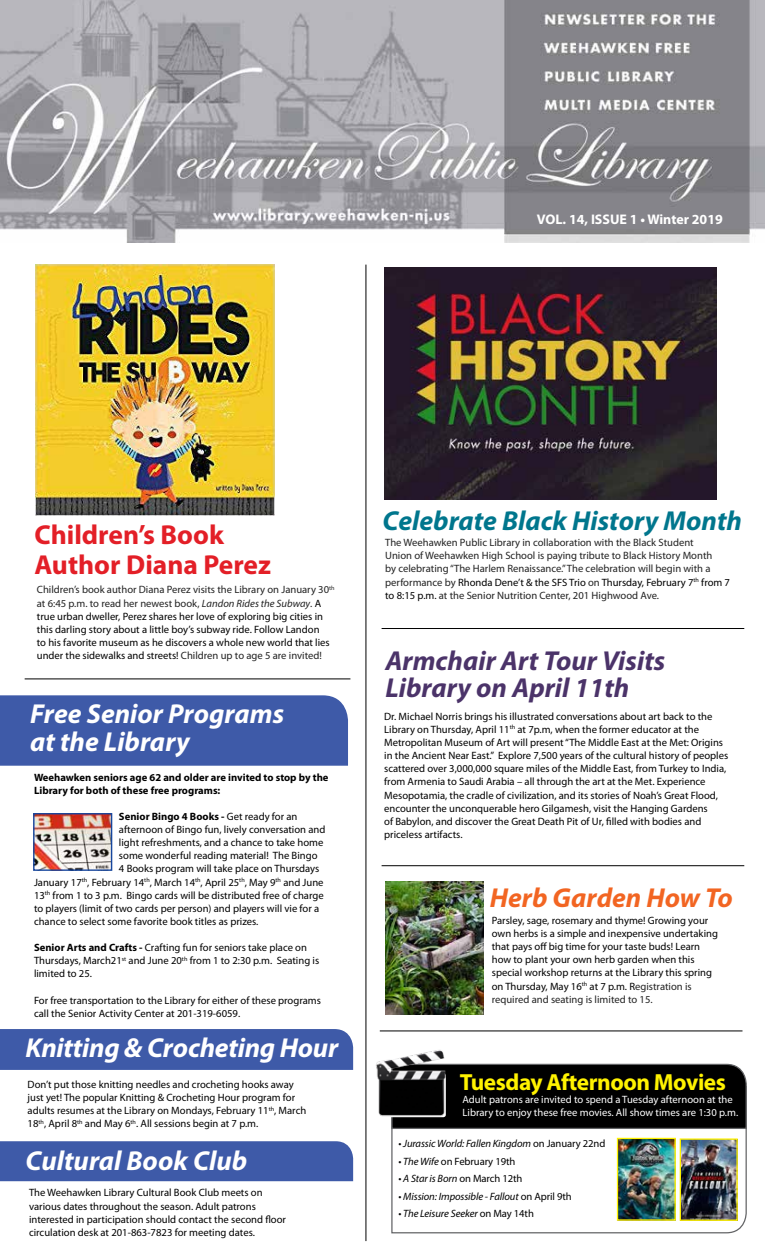
<style>
.page{position:relative;width:765px;height:1260px;background:#fff}
.page>*{position:absolute;margin:0;border:0;box-sizing:border-box;transform-origin:0 0}
.t1{font:italic 700 27.5px/27.5px "Myriad Pro";color:#fff}
.t2{font:italic 700 27.5px/27.5px "Myriad Pro";color:#4b3369}
.t3{font:700 27.5px/30px "Myriad Pro";color:#e31f27}
.t4{font:italic 700 27.5px "Myriad Pro";color:#00768d}
.t5{font:italic 700 27.5px "Myriad Pro";color:#f26522}
.t6{font:700 23.38px "Myriad Pro";letter-spacing:-.02em;color:#fff200}
.t7{font:700 14px "Myriad Pro";color:#fff}
.t8{font:10.62px/13.1px "Myriad Pro";color:#000}
.t9{font:10.62px/13.1px "Myriad Pro";color:#222}
.t10{font:italic 10.62px "Myriad Pro";letter-spacing:-.01em;color:#000}
.t11{font:700 10.62px/13.1px "Myriad Pro";color:#000}
.t12{font:10.62px/13.1px "Myriad Pro";color:#fff}
.s1{color:#222}
.s2{font-style:italic;color:#222}
.s3{font-weight:400}
.s4{font-weight:700}
.s5{color:#000}
.s6{font-style:normal}
.s7{font-style:italic}
</style>
<div class="page">
<img style="left:0;top:0;width:765px;height:242px">
<div style="left:0;top:695px;width:348px;height:71px;background:#3e5aa8"></div>
<div style="left:0;top:1029px;width:353px;height:41px;background:#3e5aa8"></div>
<div style="left:0;top:1141px;width:353px;height:40px;background:#3e5aa8"></div>
<img style="left:35px;top:815px;width:75px;height:54px">
<div style="left:33px;top:813px;width:79px;height:58px;border:1px solid #17479e"></div>
<hr style="left:380px;top:1031px;width:362px;height:1px;background:#000">
<img style="left:35px;top:264px;width:239px;height:252px">
<img style="left:384px;top:267px;width:333px;height:232px">
<svg style="left:391px;top:1130px;width:356px;height:104px"></svg>
<svg style="left:391px;top:1063px;width:356px;height:67px;background:#0b0b0c"></svg>
<img style="left:376px;top:1050px;width:76px;height:70px">
<img style="left:619px;top:1140px;width:55px;height:79px">
<div style="left:617px;top:1138px;width:59px;height:83px;border:1px solid #fff200"></div>
<img style="left:682px;top:1140px;width:54px;height:79px">
<div style="left:680px;top:1138px;width:58px;height:83px;border:1px solid #fff200"></div>
<img style="left:386px;top:881px;width:97px;height:133px">
<hr style="left:366px;top:265px;width:1px;height:976px;background:#000">
<hr style="left:382px;top:865px;width:362px;height:1px;background:#000">
<hr style="left:382px;top:628px;width:362px;height:1px;background:#000">
<hr style="left:25px;top:679px;width:325px;height:1px;background:#000">
<h3 class="t7" style="left:537px;top:211px;width:188px">VOL. 14, ISSUE 1 • Winter 2019</h3>
<h1 class="t3" style="left:34px;top:521px;width:238px">Children’s Book<br>Author Diana Perez</h1>
<p class="t8" style="left:37px;top:584px;width:299px"><span class="s1">Children’s book author Diana Perez visits the Library on January 30</span><sup>th </sup><span class="s1">at 6:45 p.m. to read her newest book,</span> <span class="s2">Landon Rides the Subway</span><span class="s1">.</span> A true urban dweller, Perez shares her love of exploring big cities in this darling story about a little boy’s subway ride. Follow Landon<br>to his favorite museum as he discovers a whole new world that lies under the sidewalks and streets! <span class="s1">Children up to age 5 are invited!</span></p>
<h1 class="t1" style="left:30px;top:701px;width:255px">Free Senior Programs at the Library</h1>
<p class="t11" style="left:34px;top:771px;width:296px">Weehawken seniors age 62 and older are invited to stop by the<br>Library for both of these free programs:</p>
<p class="t11" style="left:119px;top:810px;width:180px">Senior Bingo 4 Books - <span class="s3">Get ready for an</span></p>
<p class="t8" style="left:119px;top:823px;width:208px">afternoon of Bingo fun, lively conversation and</p>
<p class="t8" style="left:119px;top:836px;width:206px">light refreshments, and a chance to take home</p>
<p class="t8" style="left:119px;top:849px;width:200px">some wonderful reading material! The Bingo</p>
<p class="t8" style="left:119px;top:863px;width:202px">4 Books program will take place on Thursdays</p>
<p class="t8" style="left:34px;top:876px;width:291px">January 17<sup>th</sup>, February 14<sup>th</sup>, March 14<sup>th</sup>, April 25<sup>th</sup>, May 9<sup>th</sup> and June</p>
<p class="t8" style="left:34px;top:889px;width:291px">13<sup>th</sup> from 1 to 3 p.m. Bingo cards will be distributed free of charge</p>
<p class="t8" style="left:34px;top:902px;width:287px">to players (limit of two cards per person) and players will vie for a</p>
<p class="t8" style="left:34px;top:915px;width:226px">chance to select some favorite book titles as prizes.</p>
<p class="t8" style="left:34px;top:941px;width:287px"><span class="s4">Senior Arts and Crafts -</span> Crafting fun for seniors take place on<br>Thursdays, March21<sup>st</sup> and June 20<sup>th</sup> from 1 to 2:30 p.m. Seating is limited to 25.</p>
<p class="t8" style="left:34px;top:994px;width:288px">For free transportation to the Library for either of these programs call the Senior Activity Center at 201-319-6059.</p>
<h1 class="t1" style="left:25px;top:1035px;width:314px">Knitting &amp; Crocheting Hour</h1>
<p class="t8" style="left:28px;top:1078px;width:280px">Don’t put those knitting needles and crocheting hooks away just yet! The popular Knitting &amp; Crocheting Hour program for adults resumes at the Library on Mondays, February 11<sup>th</sup>, March 18<sup>th</sup>, April 8<sup>th</sup> and May 6<sup>th</sup>. All sessions begin at 7 p.m.</p>
<h1 class="t1" style="left:25px;top:1147px;width:223px">Cultural Book Club</h1>
<p class="t8" style="left:29px;top:1187px;width:259px">The Weehawken Library Cultural Book Club meets on various dates throughout the season. Adult patrons interested in participation should contact the second floor circulation desk at 201-863-7823 for meeting dates.</p>
<h1 class="t4" style="left:383px;top:506px;width:361px">Celebrate Black History Month</h1>
<p class="t9" style="left:385px;top:536px;width:346px">The Weehawken Public Library in collaboration with the Black Student<br>Union of Weehawken High School is paying tribute to Black History Month<br>by celebrating “The Harlem Renaissance.” The celebration will begin with a performance by <span class="s5">Rhonda Dene’t &amp; the SFS Trio</span> on <span class="s5">Thursday, February 7</span><sup>th</sup> <span class="s5">from 7 to 8:15 p.m.</span> at the Senior Nutrition Center, 201 Highwood Ave.</p>
<h1 class="t2" style="left:385px;top:647px;width:281px">Armchair Art Tour Visits<br>Library on April 11th</h1>
<p class="t8" style="left:384px;top:710px;width:346px">Dr. Michael Norris brings his illustrated conversations about art back to the Library on Thursday, April 11<sup>th</sup> at 7p.m, when the former educator at the Metropolitan Museum of Art will present “The Middle East at the Met: Origins in the Ancient Near East.” Explore 7,500 years of the cultural history of peoples scattered over 3,000,000 square miles of the Middle East, from Turkey to India, from Armenia to Saudi Arabia – all through the art at the Met. Experience Mesopotamia, the cradle of civilization, and its stories of Noah’s Great Flood, encounter the unconquerable hero Gilgamesh, visit the Hanging Gardens<br>of Babylon, and discover the Great Death Pit of Ur, filled with bodies and priceless artifacts.</p>
<h1 class="t5" style="left:490px;top:883px;width:245px">Herb Garden How To</h1>
<p class="t8" style="left:492px;top:914px;width:228px">Parsley, sage, rosemary and thyme! Growing your own herbs is a simple and inexpensive undertaking that pays off big time for your taste buds! Learn how to plant your own herb garden when this special workshop returns at the Library this spring on Thursday, May 16<sup>th</sup> at 7 p.m. R<span class="s1">egistration is required and seating is limited to 15.</span></p>
<h2 class="t6" style="left:460px;top:1069px;width:268px">Tuesday Afternoon Movies</h2>
<p class="t12" style="left:463px;top:1093px;width:277px">Adult patrons are invited to spend a Tuesday afternoon at the<br>Library to enjoy these free movies. All show times are 1:30 p.m.</p>
<p class="t10" style="left:399px;top:1138px;width:208px">• Jurassic World: Fallen Kingdom <span class="s6">on January 22nd</span></p>
<p class="t8" style="left:399px;top:1155px;width:118px"><span class="s7">• The Wife</span> on February 19th</p>
<p class="t10" style="left:399px;top:1173px;width:125px">• A Star is Born <span class="s6">on March 12th</span></p>
<p class="t10" style="left:399px;top:1191px;width:175px">• Mission: Impossible - Fallout <span class="s6">on April 9th</span></p>
<p class="t10" style="left:399px;top:1208px;width:137px">• The Leisure Seeker <span class="s6">on May 14th</span></p>
</div>
